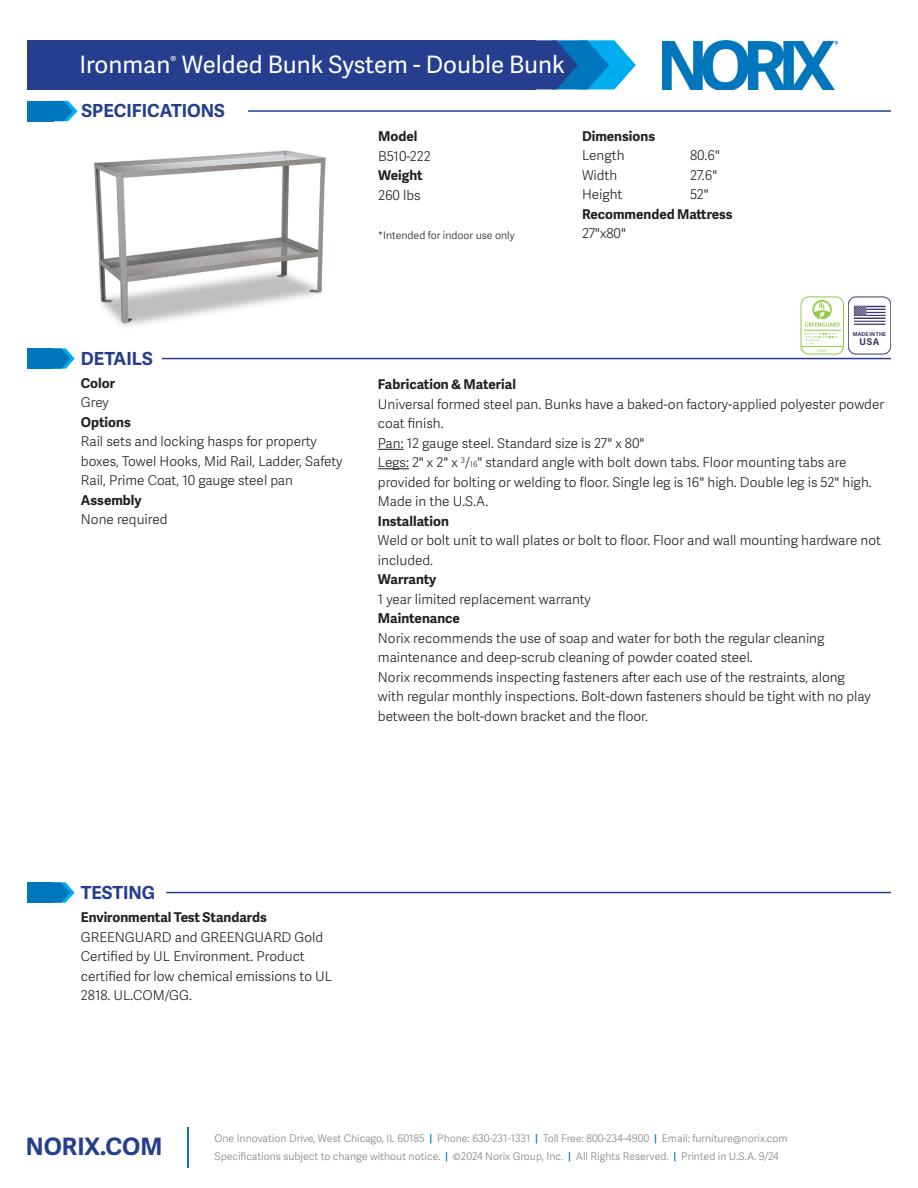
<style>
.page{position:relative;width:918px;height:1188px;background:#fff}
.page>*{position:absolute;margin:0;border:0;box-sizing:border-box;transform-origin:0 0}
.t1{font:24px "Adelle Sans";color:#fff}
.t2{font:700 24px "Adelle Sans";color:#253f8e}
.t3{font:700 18px "Adelle Sans";color:#253f8e}
.t4{font:300 13.5px/19.5px "Adelle Sans";color:#231f20}
.t5{font:700 13.5px "Adelle Sans";color:#231f20}
.t6{font:300 10.5px "Adelle Sans";color:#808285}
.t7{font:300 10.5px "Adelle Sans";color:#231f20}
.t8{font:700 9.3px "Adelle Sans";color:#3d3b6e}
.t9{font:700 5.25px "Adelle Sans";color:#3d3b6e}
.s1{font-size:7.8px}
.s2{font-weight:600;color:#0077bd}
</style>
<div class="page">
<hr style="left:187px;top:1127px;width:2px;height:41px;background:#0077bd">
<img style="left:663px;top:40px;width:174px;height:50px">
<svg style="left:535px;top:40px;width:101px;height:49px;background:#2883c2"></svg>
<div style="left:27px;top:40px;width:508px;height:49px;background:#253f8e"></div>
<svg style="left:378px;top:449px;width:26px;height:1px"></svg>
<hr style="left:378px;top:468px;width:31px;height:1px;background:#231f20">
<svg style="left:52px;top:348px;width:23px;height:21px"></svg>
<div style="left:27px;top:348px;width:25px;height:21px;background:#0077bd"></div>
<hr style="left:162px;top:358px;width:729px;height:1px;background:#253f8e">
<svg style="left:52px;top:882px;width:23px;height:21px"></svg>
<div style="left:27px;top:882px;width:25px;height:21px;background:#0077bd"></div>
<hr style="left:166px;top:892px;width:725px;height:1px;background:#253f8e">
<svg style="left:53px;top:101px;width:25px;height:20px"></svg>
<div style="left:27px;top:101px;width:26px;height:20px;background:#0077bd"></div>
<hr style="left:248px;top:110px;width:643px;height:2px;background:#253f8e">
<img style="left:94px;top:150px;width:232px;height:176px">
<div style="left:848px;top:297px;width:43px;height:57px;border:1px solid #3d3b6e;border-radius:8px"></div>
<svg style="left:854px;top:306px;width:32px;height:19px"></svg>
<svg style="left:801px;top:297px;width:43px;height:57px"></svg>
<div style="left:801px;top:297px;width:43px;height:57px;border:1px solid #92c947;border-radius:8px"></div>
<hr style="left:801px;top:346px;width:43px;height:1px;background:#92c947">
<hr style="left:804px;top:330px;width:37px;height:1px;background:#92c947">
<svg style="left:805px;top:300px;width:35px;height:27px"></svg>
<svg style="left:805px;top:333px;width:33px;height:19px"></svg>
<p class="t1" style="left:79px;top:48px;width:487px">Ironman<sup>®</sup> Welded Bunk System - Double Bunk</p>
<p class="t3" style="left:82px;top:98px;width:145px">SPECIFICATIONS</p>
<p class="t5" style="left:378px;top:127px;width:41px">Model</p>
<p class="t4" style="left:378px;top:146px;width:54px">B510-222</p>
<p class="t5" style="left:378px;top:166px;width:46px">Weight</p>
<p class="t4" style="left:378px;top:185px;width:44px">260 lbs</p>
<p class="t7" style="left:378px;top:228px;width:138px">*Intended for indoor use only</p>
<p class="t5" style="left:582px;top:126px;width:75px">Dimensions</p>
<p class="t4" style="left:582px;top:145px;width:44px">Length</p>
<p class="t4" style="left:690px;top:145px;width:31px">80.6"</p>
<p class="t4" style="left:582px;top:165px;width:37px">Width</p>
<p class="t4" style="left:690px;top:165px;width:29px">27.6"</p>
<p class="t4" style="left:582px;top:184px;width:42px">Height</p>
<p class="t4" style="left:690px;top:184px;width:20px">52"</p>
<p class="t5" style="left:582px;top:204px;width:152px">Recommended Mattress</p>
<p class="t4" style="left:582px;top:223px;width:45px">27"x80"</p>
<p class="t3" style="left:81px;top:346px;width:73px">DETAILS</p>
<p class="t5" style="left:81px;top:373px;width:36px">Color</p>
<p class="t4" style="left:81px;top:392px;width:30px">Grey</p>
<p class="t5" style="left:81px;top:412px;width:51px">Options</p>
<p class="t4" style="left:81px;top:431px;width:263px">Rail sets and locking hasps for property boxes, Towel Hooks, Mid Rail, Ladder, Safety<br>Rail, Prime Coat, 10 gauge steel pan</p>
<p class="t5" style="left:81px;top:490px;width:62px">Assembly</p>
<p class="t4" style="left:81px;top:509px;width:88px">None required</p>
<p class="t9" style="left:853px;top:330px;width:35px">MADE IN THE</p>
<p class="t8" style="left:860px;top:335px;width:21px">USA</p>
<p class="t5" style="left:378px;top:375px;width:140px">Fabrication &amp; Material</p>
<p class="t4" style="left:378px;top:394px;width:508px">Universal formed steel pan. Bunks have a baked-on factory-applied polyester powder coat finish.</p>
<p class="t4" style="left:378px;top:433px;width:268px">Pan: 12 gauge steel. Standard size is 27" x 80"</p>
<p class="t4" style="left:378px;top:452px;width:495px">Legs: 2" x 2" x <sup>3</sup>/<span class="s1">16</span>" standard angle with bolt down tabs. Floor mounting tabs are provided for bolting or welding to floor. Single leg is 16" high. Double leg is 52" high.</p>
<p class="t4" style="left:378px;top:491px;width:112px">Made in the U.S.A.</p>
<p class="t5" style="left:378px;top:511px;width:72px">Installation</p>
<p class="t4" style="left:378px;top:530px;width:505px">Weld or bolt unit to wall plates or bolt to floor. Floor and wall mounting hardware not included.</p>
<p class="t5" style="left:378px;top:570px;width:60px">Warranty</p>
<p class="t4" style="left:378px;top:589px;width:215px">1 year limited replacement warranty</p>
<p class="t5" style="left:378px;top:609px;width:84px">Maintenance</p>
<p class="t4" style="left:378px;top:628px;width:448px">Norix recommends the use of soap and water for both the regular cleaning maintenance and deep-scrub cleaning of powder coated steel.</p>
<p class="t4" style="left:378px;top:667px;width:494px">Norix recommends inspecting fasteners after each use of the restraints, along with regular monthly inspections. Bolt-down fasteners should be tight with no play between the bolt-down bracket and the floor.</p>
<p class="t3" style="left:81px;top:880px;width:76px">TESTING</p>
<p class="t5" style="left:81px;top:908px;width:187px">Environmental Test Standards</p>
<p class="t4" style="left:81px;top:927px;width:253px">GREENGUARD and GREENGUARD Gold<br>Certified by UL Environment. Product certified for low chemical emissions to UL<br>2818. UL.COM/GG.</p>
<h1 class="t2" style="left:26px;top:1129px;width:138px">NORIX.COM</h1>
<p class="t6" style="left:214px;top:1131px;width:575px">One Innovation Drive, West Chicago, IL 60185 <span class="s2">|</span> Phone: 630-231-1331 <span class="s2">|</span> Toll Free: 800-234-4900 <span class="s2">|</span> Email: furniture@norix.com</p>
<p class="t6" style="left:214px;top:1149px;width:566px">Specifications subject to change without notice. <span class="s2">|</span> ©2024 Norix Group, Inc. <span class="s2">|</span> All Rights Reserved. <span class="s2">|</span> Printed in U.S.A. 9/24</p>
</div>
